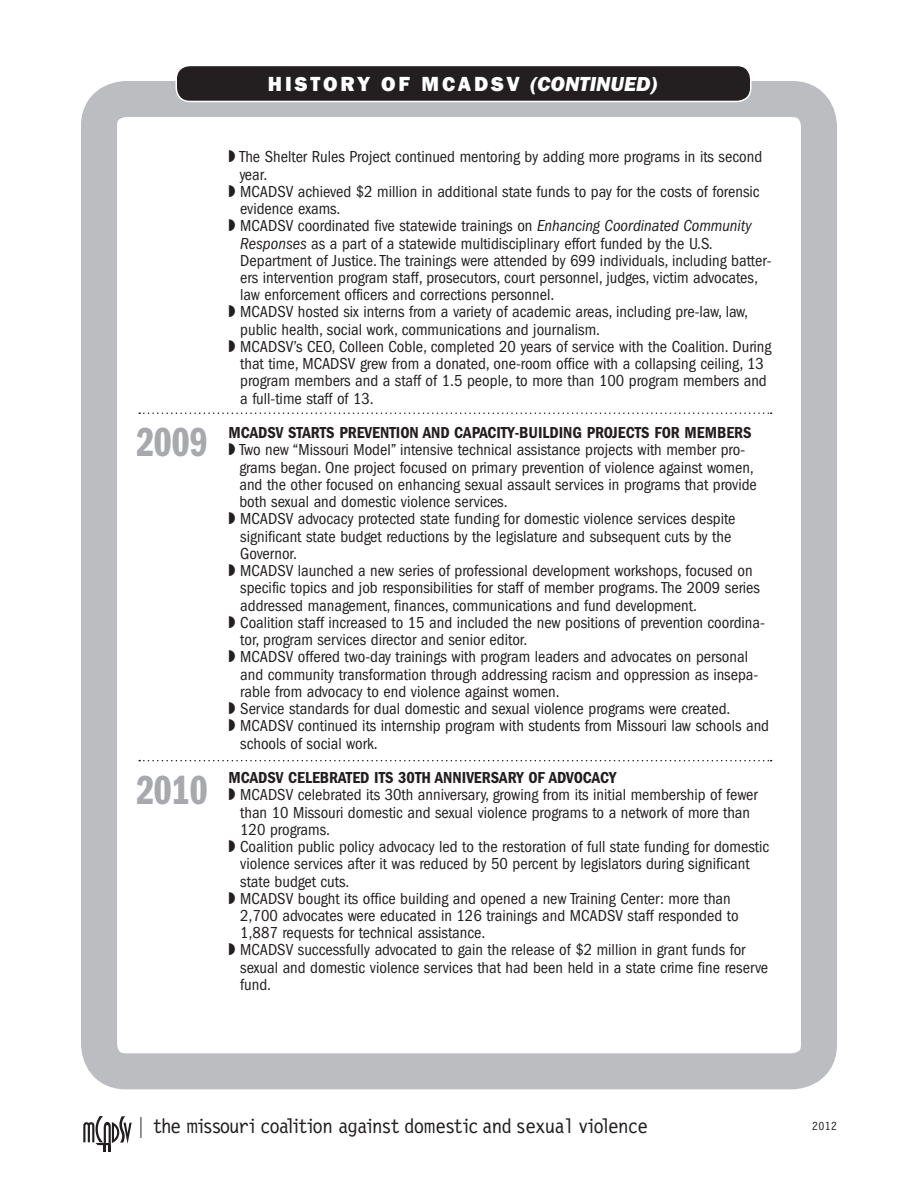
<style>
.page{position:relative;width:918px;height:1188px;background:#fff}
.page>*{position:absolute;margin:0;border:0;box-sizing:border-box;transform-origin:0 0}
.t1{font:42px "Franklin Gothic Demi Cmpr";color:#a8a9ad}
.t2{font:21px "Letter Gothic 12 Pitch BT";letter-spacing:-.065em;color:#231f20;scale:.75 1}
.t3{font:800 21px "Franklin Gothic";letter-spacing:.135em;color:#fff}
.t4{font:condensed 16.5px/17.2px "Franklin Gothic";color:#231f20}
.t5{font:600 condensed 16.5px "Franklin Gothic";color:#231f20}
.t6{font:12px "Letter Gothic 12 Pitch BT";color:#231f20}
.s1{font-style:italic}
</style>
<div class="page">
<div style="left:81px;top:81px;width:756px;height:1008px;border:36px solid #bcbdc0;border-radius:27px"></div>
<div style="left:176px;top:65px;width:575px;height:36px;background:#231f20;border-radius:14px"></div>
<div style="left:176px;top:65px;width:576px;height:37px;border:2px solid #fff;border-radius:14px"></div>
<svg style="left:83px;top:1116px;width:49px;height:36px"></svg>
<svg style="left:139px;top:412px;width:633px;height:2px"></svg>
<svg style="left:139px;top:760px;width:633px;height:1px"></svg>
<h1 class="t1" style="left:136px;top:419px;width:73px">2009</h1>
<h1 class="t1" style="left:136px;top:767px;width:73px">2010</h1>
<p class="t3" style="left:268px;top:70px;width:391px">HISTORY OF MCADSV <span class="s1">(CONTINUED)</span></p>
<p class="t4" style="left:239px;top:148px;width:534px">The Shelter Rules Project continued mentoring by adding more programs in its second year.<br>MCADSV achieved $2 million in additional state funds to pay for the costs of forensic evidence exams.<br>MCADSV coordinated five statewide trainings on <span class="s1">Enhancing Coordinated Community Responses</span> as a part of a statewide multidisciplinary effort funded by the U.S.<br>Department of Justice. The trainings were attended by 699 individuals, including batter&shy;ers intervention program staff, prosecutors, court personnel, judges, victim advocates, law enforcement officers and corrections personnel.<br>MCADSV hosted six interns from a variety of academic areas, including pre-law, law, public health, social work, communications and journalism.<br>MCADSV’s CEO, Colleen Coble, completed 20 years of service with the Coalition. During that time, MCADSV grew from a donated, one-room office with a collapsing ceiling, 13 program members and a staff of 1.5 people, to more than 100 program members and a full-time staff of 13.</p>
<p class="t5" style="left:228px;top:423px;width:525px">MCADSV STARTS PREVENTION AND CAPACITY-BUILDING PROJECTS FOR MEMBERS</p>
<p class="t4" style="left:239px;top:442px;width:531px">Two new “Missouri Model” intensive technical assistance projects with member pro&shy;grams began. One project focused on primary prevention of violence against women, and the other focused on enhancing sexual assault services in programs that provide both sexual and domestic violence services.<br>MCADSV advocacy protected state funding for domestic violence services despite significant state budget reductions by the legislature and subsequent cuts by the Governor.<br>MCADSV launched a new series of professional development workshops, focused on specific topics and job responsibilities for staff of member programs. The 2009 series addressed management, finances, communications and fund development.<br>Coalition staff increased to 15 and included the new positions of prevention coordina&shy;tor, program services director and senior editor.<br>MCADSV offered two-day trainings with program leaders and advocates on personal and community transformation through addressing racism and oppression as insepa&shy;rable from advocacy to end violence against women.<br>Service standards for dual domestic and sexual violence programs were created.<br>MCADSV continued its internship program with students from Missouri law schools and schools of social work.</p>
<p class="t5" style="left:228px;top:768px;width:389px">MCADSV CELEBRATED ITS 30TH ANNIVERSARY OF ADVOCACY</p>
<p class="t4" style="left:240px;top:786px;width:530px">MCADSV celebrated its 30th anniversary, growing from its initial membership of fewer than 10 Missouri domestic and sexual violence programs to a network of more than 120 programs.<br>Coalition public policy advocacy led to the restoration of full state funding for domestic violence services after it was reduced by 50 percent by legislators during significant state budget cuts.<br>MCADSV bought its office building and opened a new Training Center: more than 2,700 advocates were educated in 126 trainings and MCADSV staff responded to 1,887 requests for technical assistance.<br>MCADSV successfully advocated to gain the release of $2 million in grant funds for sexual and domestic violence services that had been held in a state crime fine reserve fund.</p>
<p class="t2" style="left:137px;top:1114px;width:683px">| the missouri coalition against domestic and sexual violence</p>
<p class="t6" style="left:812px;top:1119px;width:26px">2012</p>
</div>
